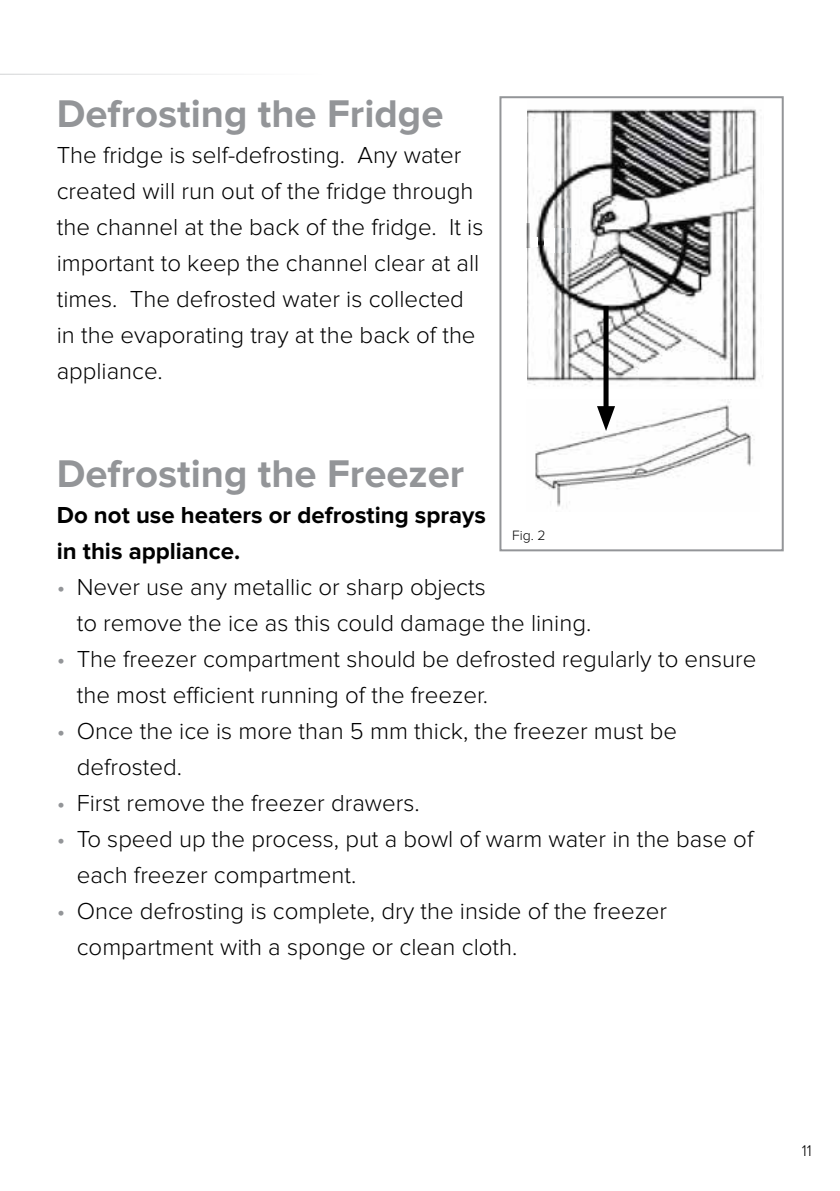
<style>
.page{position:relative;width:840px;height:1191px;background:#fff}
.page>*{position:absolute;margin:0;border:0;box-sizing:border-box;transform-origin:0 0}
.t1{font:700 40px "Proxima Nova";color:#939598}
.t2{font:300 24px/36px "Proxima Nova";color:#000}
.t3{font:700 24px/36px "Proxima Nova";color:#000}
.t4{font:300 16px "Proxima Nova";color:#000}
.t5{font:300 14px "Proxima Nova";color:#000}
.s1{color:#939598}
</style>
<div class="page">
<hr style="left:0;top:74px;width:839px;height:1px;background:#bcbec0">
<div style="left:499px;top:96px;width:284px;height:455px;background:#fff;border:2px solid #939598"></div>
<img style="left:527px;top:109px;width:236px;height:279px">
<img style="left:535px;top:399px;width:220px;height:108px">
<div style="left:544px;top:238px;width:8px;height:7px;background:#fff"></div>
<div style="left:529px;top:237px;width:8px;height:9px;background:#fff"></div>
<div style="left:603px;top:306px;width:5px;height:109px;background:#000"></div>
<svg style="left:596px;top:406px;width:18px;height:25px"></svg>
<img style="left:526px;top:223px;width:4px;height:25px">
<img style="left:550px;top:228px;width:24px;height:24px">
<h1 class="t1" style="left:57px;top:91px;width:388px">Defrosting the Fridge</h1>
<p class="t2" style="left:57px;top:138px;width:428px">The fridge is self-defrosting. Any water created will run out of the fridge through the channel at the back of the fridge. It is important to keep the channel clear at all times. The defrosted water is collected in the evaporating tray at the back of the appliance.</p>
<h1 class="t1" style="left:57px;top:451px;width:409px">Defrosting the Freezer</h1>
<p class="t3" style="left:57px;top:498px;width:430px">Do not use heaters or defrosting sprays in this appliance.</p>
<p class="t2" style="left:77px;top:570px;width:515px;text-indent:-20px"><span class="s1">•</span> Never use any metallic or sharp objects<br>to remove the ice as this could damage the lining.</p>
<p class="t2" style="left:77px;top:642px;width:680px;text-indent:-20px"><span class="s1">•</span> The freezer compartment should be defrosted regularly to ensure the most efficient running of the freezer.</p>
<p class="t2" style="left:77px;top:714px;width:601px;text-indent:-20px"><span class="s1">•</span> Once the ice is more than 5 mm thick, the freezer must be defrosted.</p>
<p class="t2" style="left:57px;top:786px;width:364px"><span class="s1">•</span> First remove the freezer drawers.</p>
<p class="t2" style="left:77px;top:822px;width:677px;text-indent:-20px"><span class="s1">•</span> To speed up the process, put a bowl of warm water in the base of each freezer compartment.</p>
<p class="t2" style="left:77px;top:894px;width:591px;text-indent:-20px"><span class="s1">•</span> Once defrosting is complete, dry the inside of the freezer compartment with a sponge or clean cloth.</p>
<p class="t5" style="left:512px;top:527px;width:35px">Fig. 2</p>
<p class="t4" style="left:801px;top:1141px;width:11px">11</p>
</div>
